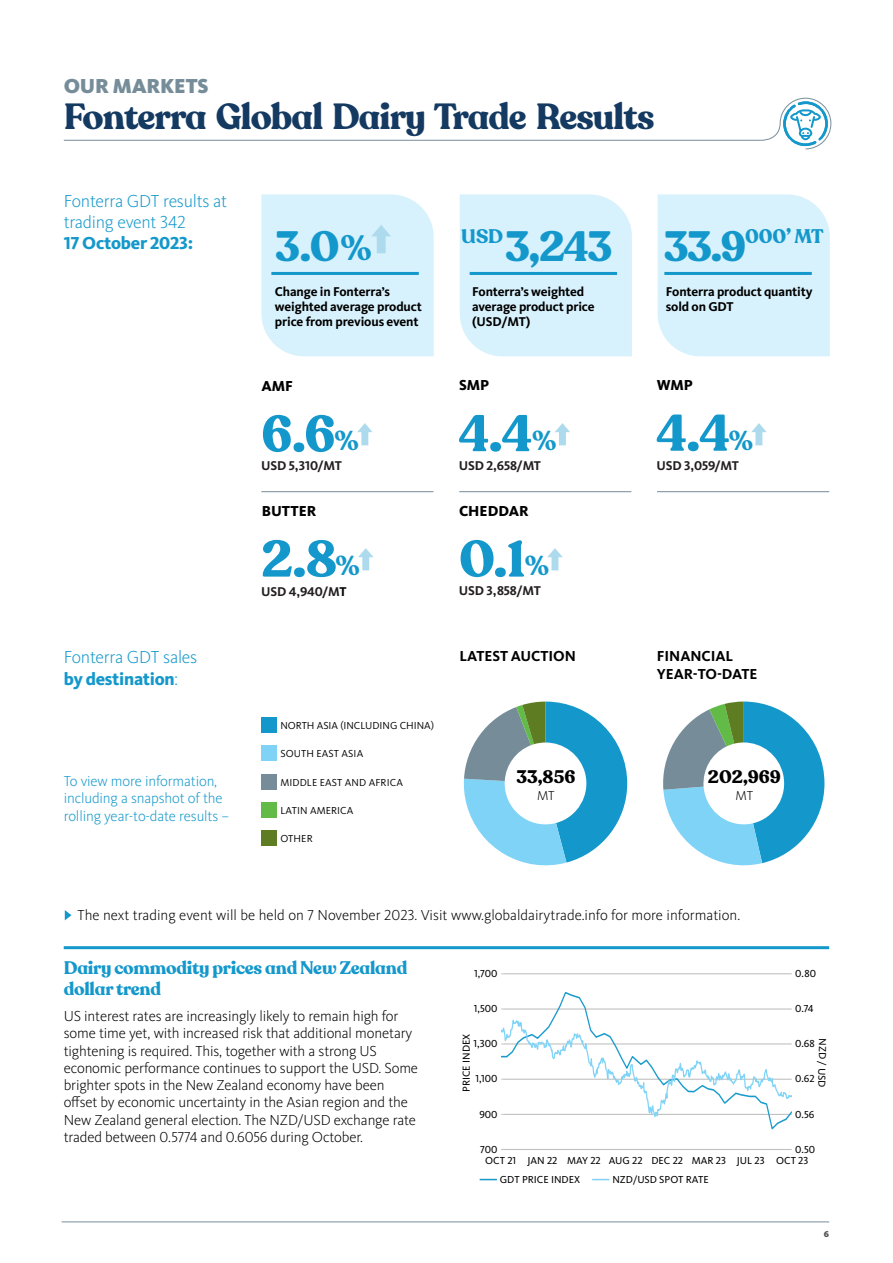
<style>
.page{position:relative;width:893px;height:1263px;background:#fff}
.page>*{position:absolute;margin:0;border:0;box-sizing:border-box;transform-origin:0 0}
.t1{font:700 51px "Recoleta Alt";color:#1498cb}
.t2{font:700 42px "Recoleta Alt";color:#1498cb}
.t3{font:700 36px "Recoleta Alt";letter-spacing:-.025em;color:#143a62}
.t4{font:700 34.8px "Recoleta Alt";color:#1498cb}
.t5{font:700 27.15px "Recoleta Alt";color:#1498cb}
.t6{font:900 21px "Kievit OT";letter-spacing:-.01em;color:#768d99}
.t7{font:700 19.5px "Recoleta Alt";letter-spacing:-.01em;color:#1498cb}
.t8{font:300 18px/21.3px "Kievit OT";letter-spacing:-.015em;color:#1498cb}
.t9{font:700 18px/21.3px "Recoleta Alt";letter-spacing:-.015em;color:#1498cb}
.t10{font:800 18px "Kievit OT";letter-spacing:-.015em;color:#1498cb}
.t11{font:700 18px "Recoleta Alt";color:#000}
.t12{font:300 15px/17.2px "Kievit OT";letter-spacing:-.01em;color:#000}
.t13{font:300 15px/17.2px "Kievit OT";letter-spacing:-.01em;color:#1498cb}
.t14{font:700 15px/18px "Kievit OT";letter-spacing:-.005em;color:#000}
.t15{font:800 15px "Kievit OT";color:#000}
.t16{font:300 13.5px "Kievit OT";color:#000}
.t17{font:700 13.2px/15px "Kievit OT";letter-spacing:-.01em;color:#000}
.t18{font:700 13.2px "Kievit OT";letter-spacing:-.01em;color:#231f20}
.t19{font:10.5px "Kievit OT";color:#000}
.t20{font:10.5px "Kievit OT";letter-spacing:.01em;color:#000}
.t21{font:900 9px "Kievit OT";color:#58595b}
.s1{font-weight:800}
.s2{color:#000}
</style>
<div class="page">
<div style="left:658px;top:194px;width:172px;height:162px;background:#d8f2fd"></div>
<hr style="left:664px;top:272px;width:148px;height:3px;background:#1498cb">
<div style="left:460px;top:194px;width:172px;height:162px;background:#d8f2fd"></div>
<hr style="left:470px;top:272px;width:147px;height:3px;background:#1498cb">
<svg style="left:358px;top:548px;width:15px;height:22px"></svg>
<svg style="left:751px;top:423px;width:16px;height:22px"></svg>
<svg style="left:555px;top:423px;width:15px;height:22px"></svg>
<svg style="left:547px;top:548px;width:16px;height:22px"></svg>
<svg style="left:357px;top:423px;width:16px;height:22px"></svg>
<svg style="left:261px;top:194px;width:173px;height:162px;background:#d5f0fc"></svg>
<hr style="left:62px;top:1221px;width:767px;height:1px;background:#768d99">
<hr style="left:64px;top:946px;width:765px;height:3px;background:#1498cb">
<svg style="left:63px;top:97px;width:769px;height:53px"></svg>
<svg style="left:663px;top:701px;width:161px;height:164px"></svg>
<svg style="left:463px;top:701px;width:164px;height:164px"></svg>
<hr style="left:501px;top:973px;width:291px;height:1px;background:#bfbfbf">
<hr style="left:501px;top:1149px;width:291px;height:1px;background:#bfbfbf">
<svg style="left:501px;top:992px;width:291px;height:138px"></svg>
<svg style="left:480px;top:1179px;width:17px;height:1px"></svg>
<svg style="left:592px;top:1179px;width:17px;height:1px"></svg>
<svg style="left:65px;top:910px;width:7px;height:10px"></svg>
<div style="left:261px;top:717px;width:16px;height:15px;background:#1498cb"></div>
<div style="left:261px;top:746px;width:16px;height:15px;background:#7ed3f7"></div>
<div style="left:261px;top:774px;width:16px;height:15px;background:#768d99"></div>
<div style="left:261px;top:802px;width:16px;height:15px;background:#62bb46"></div>
<div style="left:261px;top:831px;width:16px;height:15px;background:#5e7d23"></div>
<hr style="left:261px;top:491px;width:172px;height:1px;background:#768d99">
<hr style="left:459px;top:491px;width:172px;height:1px;background:#768d99">
<hr style="left:657px;top:491px;width:172px;height:1px;background:#768d99">
<h3 class="t6" style="left:64px;top:73px;width:146px">OUR MARKETS</h3>
<h3 class="t3" style="left:64px;top:93px;width:592px">Fonterra Global Dairy Trade Results</h3>
<p class="t8" style="left:64px;top:190px;width:165px">Fonterra GDT results at trading event 342</p>
<p class="t10" style="left:64px;top:232px;width:131px">17 October 2023:</p>
<h2 class="t2" style="left:275px;top:221px;width:66px">3.0</h2>
<h3 class="t4" style="left:340px;top:226px;width:33px">%</h3>
<h3 class="t7" style="left:461px;top:224px;width:43px">USD</h3>
<h2 class="t2" style="left:505px;top:221px;width:109px">3,243</h2>
<p class="t17" style="left:275px;top:284px;width:148px">Change in Fonterra’s weighted average product price from previous event</p>
<p class="t17" style="left:472px;top:284px;width:124px">Fonterra’s weighted average product price (USD/MT)</p>
<h3 class="t7" style="left:745px;top:224px;width:80px">000’ MT</h3>
<h2 class="t2" style="left:664px;top:221px;width:84px">33.9</h2>
<p class="t17" style="left:666px;top:284px;width:148px">Fonterra product quantity sold on GDT</p>
<p class="t8" style="left:64px;top:647px;width:135px">Fonterra GDT sales <span class="s1">by destination</span>:</p>
<p class="t13" style="left:64px;top:773px;width:167px">To view more information, including a snapshot of the rolling year-to-date results –</p>
<p class="t15" style="left:261px;top:377px;width:33px">AMF</p>
<p class="t15" style="left:459px;top:376px;width:32px">SMP</p>
<p class="t15" style="left:657px;top:376px;width:38px">WMP</p>
<h1 class="t1" style="left:261px;top:402px;width:76px">6.6</h1>
<h3 class="t5" style="left:335px;top:424px;width:26px">%</h3>
<h1 class="t1" style="left:657px;top:401px;width:75px">4.4</h1>
<h1 class="t1" style="left:459px;top:401px;width:75px">4.4</h1>
<h3 class="t5" style="left:532px;top:424px;width:26px">%</h3>
<h3 class="t5" style="left:729px;top:424px;width:26px">%</h3>
<p class="t18" style="left:261px;top:458px;width:82px">USD 5,310/MT</p>
<p class="t18" style="left:459px;top:458px;width:84px">USD 2,658/MT</p>
<p class="t18" style="left:657px;top:458px;width:84px">USD 3,059/MT</p>
<p class="t15" style="left:262px;top:502px;width:56px">BUTTER</p>
<p class="t15" style="left:459px;top:502px;width:71px">CHEDDAR</p>
<h1 class="t1" style="left:261px;top:527px;width:77px">2.8</h1>
<h3 class="t5" style="left:336px;top:549px;width:26px">%</h3>
<h1 class="t1" style="left:459px;top:527px;width:68px">0.1</h1>
<h3 class="t5" style="left:525px;top:549px;width:26px">%</h3>
<p class="t18" style="left:261px;top:584px;width:87px">USD 4,940/M<span class="s2">T</span></p>
<p class="t18" style="left:459px;top:583px;width:83px">USD 3,858/MT</p>
<p class="t14" style="left:459px;top:647px;width:118px">LATEST AUCTION</p>
<p class="t14" style="left:657px;top:647px;width:102px">FINANCIAL<br>YEAR‑TO‑DATE</p>
<p class="t20" style="left:280px;top:719px;width:155px">NORTH ASIA (INCLUDING CHINA)</p>
<p class="t20" style="left:280px;top:747px;width:84px">SOUTH EAST ASIA</p>
<p class="t20" style="left:280px;top:776px;width:124px">MIDDLE EAST AND AFRICA</p>
<p class="t20" style="left:280px;top:804px;width:75px">LATIN AMERICA</p>
<p class="t20" style="left:280px;top:832px;width:34px">OTHER</p>
<p class="t11" style="left:516px;top:766px;width:61px">33,856</p>
<p class="t16" style="left:537px;top:788px;width:19px">MT</p>
<p class="t11" style="left:708px;top:766px;width:75px">202,969</p>
<p class="t16" style="left:736px;top:788px;width:19px">MT</p>
<p class="t12" style="left:78px;top:907px;width:664px">The next trading event will be held on 7 November 2023. Visit www.globaldairytrade.info for more information.</p>
<p class="t9" style="left:64px;top:958px;width:345px">Dairy commodity prices and New Zealand dollar trend</p>
<p class="t12" style="left:64px;top:1008px;width:356px">US interest rates are increasingly likely to remain high for some time yet, with increased risk that additional monetary tightening is required. This, together with a strong US economic performance continues to support the USD. Some brighter spots in the New Zealand economy have been offset by economic uncertainty in the Asian region and the New Zealand general election. The NZD/USD exchange rate traded between 0.5774 and 0.6056 during October.</p>
<p class="t19" style="left:474px;top:967px;width:25px">1,700</p>
<p class="t19" style="left:474px;top:1003px;width:25px">1,500</p>
<p class="t19" style="left:795px;top:967px;width:22px">0.80</p>
<p class="t19" style="left:795px;top:1003px;width:20px">0.74</p>
<p class="t19" style="left:460px;top:1092px;width:60px;rotate:-90deg">PRICE INDEX</p>
<p class="t19" style="left:829px;top:1038px;width:51px;rotate:91deg">NZD / USD</p>
<p class="t19" style="left:795px;top:1038px;width:21px">0.68</p>
<p class="t19" style="left:473px;top:1038px;width:26px">1,300</p>
<p class="t19" style="left:476px;top:1073px;width:23px">1,100</p>
<p class="t19" style="left:795px;top:1073px;width:21px">0.62</p>
<p class="t19" style="left:479px;top:1108px;width:20px">900</p>
<p class="t19" style="left:480px;top:1143px;width:19px">700</p>
<p class="t19" style="left:795px;top:1108px;width:21px">0.56</p>
<p class="t19" style="left:795px;top:1143px;width:22px">0.50</p>
<p class="t19" style="left:485px;top:1154px;width:325px">OCT 21 JAN 22 MAY 22 AUG 22 DEC 22 MAR 23 JUL 23 OCT 23</p>
<p class="t19" style="left:500px;top:1173px;width:82px">GDT PRICE INDEX</p>
<p class="t19" style="left:612px;top:1173px;width:98px">NZD/USD SPOT RATE</p>
<p class="t21" style="left:824px;top:1228px;width:7px">6</p>
</div>
